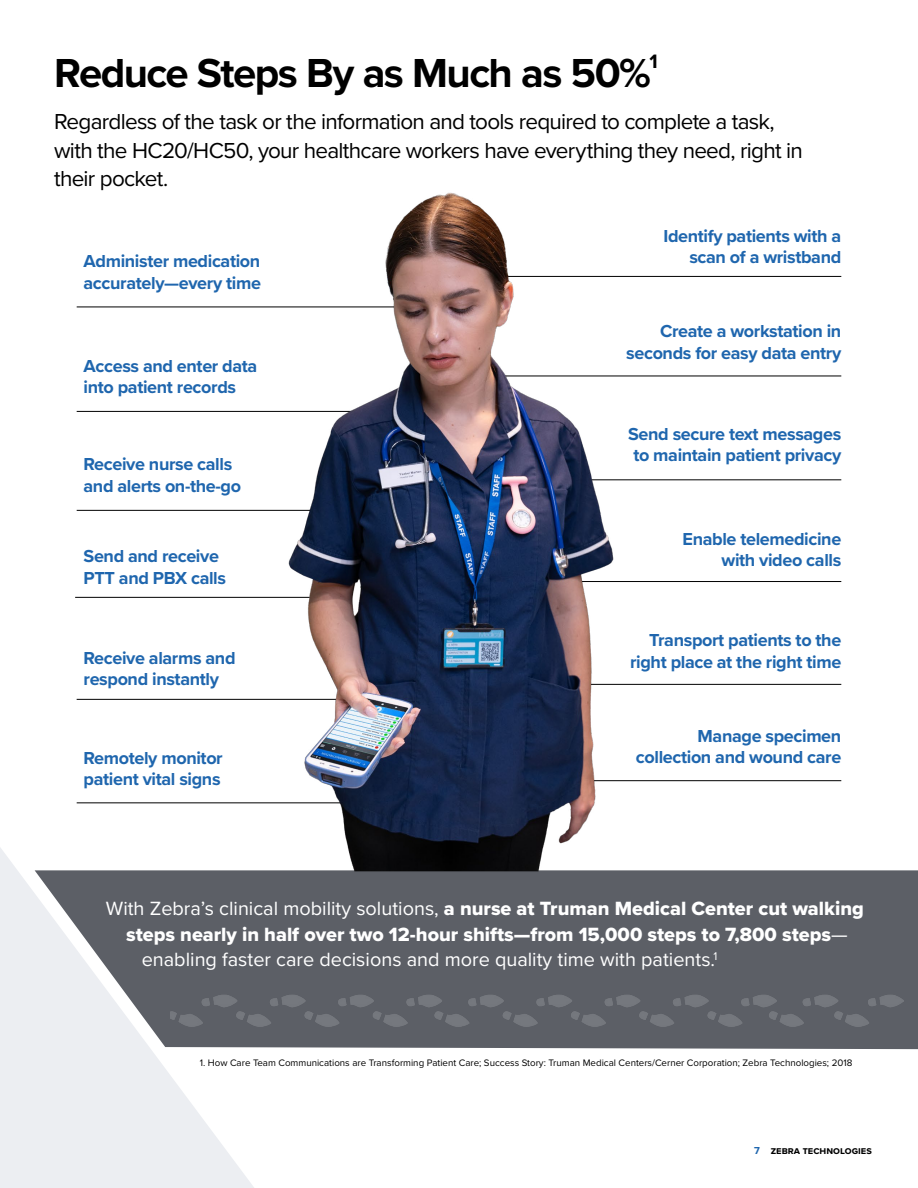
<style>
.page{position:relative;width:918px;height:1188px;background:#fff}
.page>*{position:absolute;margin:0;border:0;box-sizing:border-box;transform-origin:0 0}
.t1{font:700 42px "Proxima Nova";letter-spacing:-.035em;color:#000}
.t2{font:22.5px/28.5px "Proxima Nova";letter-spacing:-.035em;color:#000}
.t3{font:700 20.1px "Proxima Nova";color:#000}
.t4{font:19.8px "Proxima Nova";color:#fff}
.t5{font:19.8px "Proxima Nova Extrabld";color:#fff}
.t6{font:700 18px/21.6px "Proxima Nova";letter-spacing:-.02em;color:#1f66ae}
.t7{font:700 10.5px "Proxima Nova";color:#000}
.t8{font:9.75px "Proxima Nova";color:#000}
.s1{font-family:"Proxima Nova Extrabld"}
.s2{font-family:"Proxima Nova"}
.s3{color:#1f66ae}
</style>
<div class="page">
<hr style="left:77px;top:411px;width:330px;height:1px;background:#000">
<hr style="left:77px;top:510px;width:286px;height:1px;background:#000">
<hr style="left:75px;top:597px;width:270px;height:1px;background:#000">
<hr style="left:77px;top:699px;width:269px;height:1px;background:#000">
<hr style="left:77px;top:803px;width:287px;height:1px;background:#000">
<svg style="left:0;top:848px;width:254px;height:340px;fill:#eceef2"></svg>
<hr style="left:481px;top:276px;width:360px;height:1px;background:#000">
<hr style="left:481px;top:376px;width:360px;height:1px;background:#000">
<hr style="left:481px;top:480px;width:360px;height:1px;background:#000">
<hr style="left:481px;top:581px;width:360px;height:1px;background:#000">
<hr style="left:481px;top:684px;width:360px;height:1px;background:#000">
<hr style="left:545px;top:780px;width:296px;height:1px;background:#000">
<svg style="left:35px;top:870px;width:883px;height:179px;background:#6c6f76"></svg>
<img style="left:171px;top:983px;width:732px;height:43px">
<hr style="left:77px;top:307px;width:334px;height:1px;background:#000">
<img style="left:267px;top:192px;width:349px;height:717px">
<h1 class="t1" style="left:54px;top:42px;width:598px">Reduce Steps By as Much as 50%</h1>
<p class="t3" style="left:650px;top:47px;width:10px">1</p>
<p class="t2" style="left:54px;top:106px;width:750px">Regardless of the task or the information and tools required to complete a task, with the HC20/HC50, your healthcare workers have everything they need, right in their pocket.</p>
<p class="t6" style="left:84px;top:250px;width:179px">Administer medication accurately—every time</p>
<p class="t6" style="left:84px;top:354px;width:175px">Access and enter data into patient records</p>
<p class="t6" style="left:84px;top:453px;width:159px">Receive nurse calls and alerts on-the-go</p>
<p class="t6" style="left:84px;top:545px;width:144px">Send and receive<br>PTT and PBX calls</p>
<p class="t6" style="left:84px;top:647px;width:154px">Receive alarms and respond instantly</p>
<p class="t6" style="left:84px;top:747px;width:141px">Remotely monitor patient vital signs</p>
<p class="t6" style="left:663px;top:224px;width:179px;text-align:right">Identify patients with a scan of a wristband</p>
<p class="t6" style="left:626px;top:320px;width:217px;text-align:right">Create a workstation in seconds for easy data entry</p>
<p class="t6" style="left:628px;top:422px;width:215px">Send secure text messages to maintain patient privacy</p>
<p class="t6" style="left:683px;top:527px;width:160px;text-align:right">Enable telemedicine with video calls</p>
<p class="t6" style="left:630px;top:629px;width:213px;text-align:right">Transport patients to the right place at the right time</p>
<p class="t6" style="left:636px;top:725px;width:207px;text-align:right">Manage specimen collection and wound care</p>
<p class="t4" style="left:106px;top:894px;width:760px">With Zebra’s clinical mobility solutions, <span class="s1">a nurse at Truman Medical Center cut walking</span></p>
<p class="t5" style="left:126px;top:919px;width:723px">steps nearly in half over two 12-hour shifts—from 15,000 steps to 7,800 steps<span class="s2">—</span></p>
<p class="t4" style="left:142px;top:945px;width:577px">enabling faster care decisions and more quality time with patients.<sup>1</sup></p>
<p class="t8" style="left:200px;top:1055px;width:654px">1. How Care Team Communications are Transforming Patient Care; Success Story: Truman Medical Centers/Cerner Corporation; Zebra Technologies; 2018</p>
<p class="t7" style="left:754px;top:1142px;width:119px"><span class="s3">7</span> zebra technologies</p>
</div>
